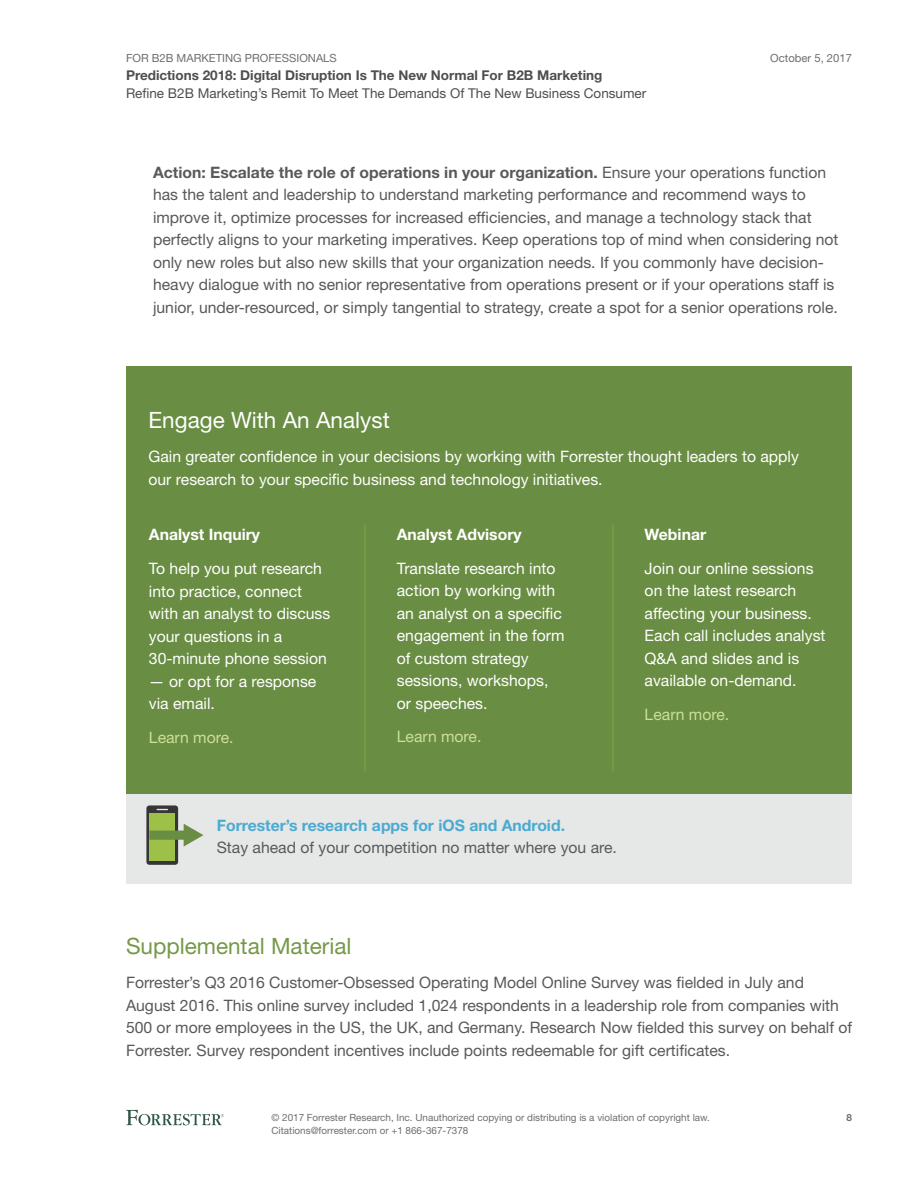
<style>
.page{position:relative;width:918px;height:1188px;background:#fff}
.page>*{position:absolute;margin:0;border:0;box-sizing:border-box;transform-origin:0 0}
.t1{font:22.5px "Helvetica Neue LT Std";color:#769849}
.t2{font:22.5px "Helvetica Neue LT Std";color:#fff}
.t3{font:15.75px/22.5px "Helvetica Neue LT Std";color:#59595b}
.t4{font:15.75px/22.5px "Helvetica Neue LT Std";color:#fff}
.t5{font:700 15.75px "Helvetica Neue LT Std";color:#4aaad1}
.t6{font:700 15.75px "Helvetica Neue LT Std";color:#fff}
.t7{font:15.75px "Helvetica Neue LT Std";color:#cddf96}
.t8{font:13.5px "Helvetica Neue LT Std";color:#4e4e50}
.t9{font:700 13.5px "Helvetica Neue LT Std";color:#4e4e50}
.t10{font:11.25px "Helvetica Neue LT Std";color:#6d6e70}
.t11{font:9.9px/12.8px "Helvetica Neue LT Std";color:#6d6e70}
.t12{font:700 9.9px "Helvetica Neue LT Std";color:#6d6e70}
.s1{font-weight:700}
</style>
<div class="page">
<svg style="left:126px;top:1110px;width:98px;height:15px"></svg>
<div style="left:126px;top:367px;width:726px;height:427px;background:#698d43"></div>
<hr style="left:364px;top:524px;width:2px;height:248px;background:#73a145">
<hr style="left:612px;top:524px;width:2px;height:248px;background:#73a145">
<div style="left:126px;top:794px;width:726px;height:90px;background:#e6e7e7"></div>
<svg style="left:146px;top:805px;width:32px;height:60px"></svg>
<div style="left:149px;top:813px;width:26px;height:48px;background:#9dc049"></div>
<div style="left:149px;top:831px;width:38px;height:9px;background:#698d43"></div>
<svg style="left:184px;top:824px;width:19px;height:23px"></svg>
<p class="t10" style="left:126px;top:51px;width:212px">For B2B Marketing Professionals</p>
<p class="t9" style="left:126px;top:67px;width:478px">Predictions 2018: Digital Disruption Is The New Normal For B2B Marketing</p>
<p class="t8" style="left:126px;top:85px;width:522px">Refine B2B Marketing’s Remit To Meet The Demands Of The New Business Consumer</p>
<p class="t10" style="left:770px;top:51px;width:83px">October 5, 2017</p>
<p class="t3" style="left:153px;top:161px;width:687px"><span class="s1">Action: Escalate the role of operations in your organization.</span> Ensure your operations function has the talent and leadership to understand marketing performance and recommend ways to improve it, optimize processes for increased efficiencies, and manage a technology stack that perfectly aligns to your marketing imperatives. Keep operations top of mind when considering not only new roles but also new skills that your organization needs. If you commonly have decision&shy;heavy dialogue with no senior representative from operations present or if your operations staff is junior, under-resourced, or simply tangential to strategy, create a spot for a senior operations role.</p>
<h1 class="t2" style="left:148px;top:407px;width:243px">Engage With An Analyst</h1>
<p class="t4" style="left:148px;top:445px;width:652px">Gain greater confidence in your decisions by working with Forrester thought leaders to apply our research to your specific business and technology initiatives.</p>
<p class="t6" style="left:149px;top:525px;width:113px">Analyst Inquiry</p>
<p class="t4" style="left:149px;top:557px;width:183px">To help you put research into practice, connect with an analyst to discuss your questions in a<br>30-minute phone session</p>
<p class="t4" style="left:149px;top:670px;width:169px">— or opt for a response via email.</p>
<p class="t7" style="left:149px;top:728px;width:86px">Learn more.</p>
<p class="t6" style="left:397px;top:525px;width:126px">Analyst Advisory</p>
<p class="t4" style="left:397px;top:557px;width:169px">Translate research into action by working with an analyst on a specific engagement in the form of custom strategy sessions, workshops, or speeches.</p>
<p class="t7" style="left:397px;top:727px;width:86px">Learn more.</p>
<p class="t6" style="left:645px;top:525px;width:63px">Webinar</p>
<p class="t4" style="left:645px;top:557px;width:182px">Join our online sessions on the latest research affecting your business.<br>Each call includes analyst<br>Q&amp;A and slides and is available on-demand.</p>
<p class="t7" style="left:645px;top:705px;width:86px">Learn more.</p>
<p class="t5" style="left:217px;top:815px;width:350px">Forrester’s research apps for iOS and Android.</p>
<p class="t3" style="left:217px;top:836px;width:402px">Stay ahead of your competition no matter where you are.</p>
<h1 class="t1" style="left:126px;top:933px;width:227px">Supplemental Material</h1>
<p class="t3" style="left:126px;top:971px;width:728px">Forrester’s Q3 2016 Customer-Obsessed Operating Model Online Survey was fielded in July and August 2016. This online survey included 1,024 respondents in a leadership role from companies with 500 or more employees in the US, the UK, and Germany. Research Now fielded this survey on behalf of Forrester. Survey respondent incentives include points redeemable for gift certificates.</p>
<p class="t11" style="left:272px;top:1111px;width:440px">© 2017 Forrester Research, I nc. Unauthorized copying or distributing is a violation of copyright law.<br>Citations@forrester.com or +1 866-367-7378</p>
<p class="t12" style="left:846px;top:1112px;width:7px">8</p>
</div>
